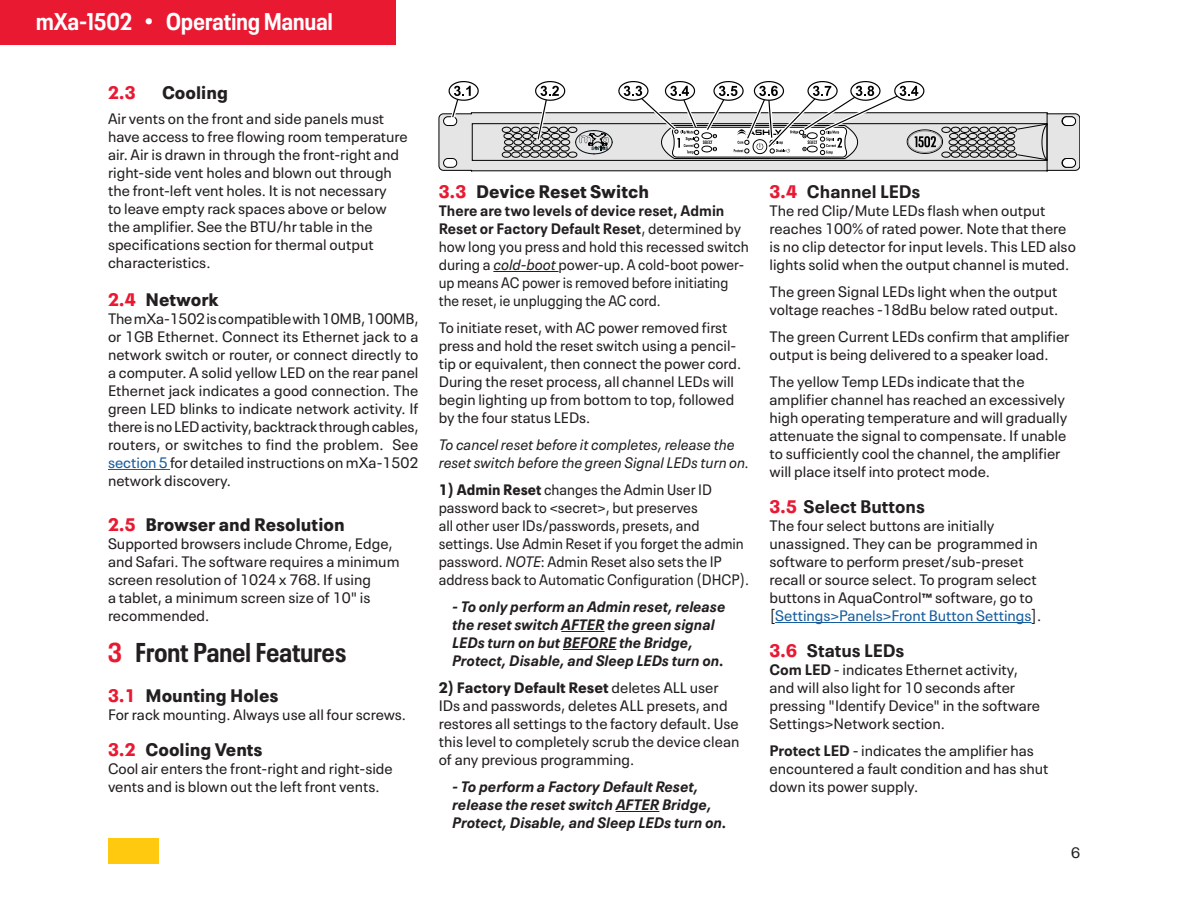
<style>
.page{position:relative;width:1188px;height:918px;background:#fff}
.page>*{position:absolute;margin:0;border:0;box-sizing:border-box;transform-origin:0 0}
.Section_Heads{font:700 condensed 27px "Neue Plak";letter-spacing:.01em;color:#231f20}
.t1{font:700 condensed 24px "Neue Plak";letter-spacing:.01em;color:#fff}
.Numbered_Subheads{font:900 18px "Neue Plak Text";color:#231f20}
.Numbered_Subheads-2{font:700 18px "Neue Plak Text";color:#231f20}
.Body_Lead_undr{font:900 18px "Neue Plak Text";color:#231f20}
.Body_Lead_undr-2{font:900 18px "Neue Plak Text";color:#e91932}
.Body_Lead_undr-3{font:15px/18px "Neue Plak Text";color:#231f20}
.Body_text{font:15px/18px "Neue Plak Text";color:#231f20;text-align:justify}
.Subhead_2{font:15px/18px "Neue Plak Text";color:#231f20}
.Body_Lead_undr-4{font:italic 700 15px/18px "Neue Plak Text";color:#231f20}
.Body_Lead_undr-5{font:15px/18px "Neue Plak Text";color:#231f20;scale:.95 1}
.Body_Lead_undr-6{font:italic 15px/18px "Neue Plak Text";color:#231f20;scale:.96 1}
.s1{color:#e91932}
.s2{color:#175d9e}
.s3{font-weight:700}
.s4{font-style:italic}
.s5{font-weight:900}
.s6{font-weight:900;color:#e91932}
.s7{font-family:"Calibri";font-weight:700}
</style>
<div class="page">
<hr style="left:108px;top:469px;width:62px;height:1px;background:#175d9e">
<hr style="left:493px;top:271px;width:66px;height:1px;background:#231f20">
<hr style="left:561px;top:631px;width:44px;height:1px;background:#231f20">
<hr style="left:563px;top:649px;width:53px;height:1px;background:#231f20">
<hr style="left:616px;top:811px;width:43px;height:1px;background:#231f20">
<hr style="left:775px;top:622px;width:257px;height:1px;background:#175d9e">
<svg style="left:439px;top:81px;width:641px;height:90px"></svg>
<div style="left:108px;top:838px;width:51px;height:26px;background:#fec90f"></div>
<div style="left:0;top:0;width:396px;height:45px;background:#e91932"></div>
<h2 class="t1" style="left:36px;top:3px;width:298px">mXa-1502 • Operating Manual</h2>
<p class="Body_Lead_undr-2" style="left:108px;top:78px;width:29px">2.3</p>
<p class="Body_Lead_undr" style="left:162px;top:78px;width:67px">Cooling</p>
<p class="Subhead_2" style="left:108px;top:108px;width:301px">Air vents on the front and side panels must have access to free flowing room temperature air. Air is drawn in through the front-right and right-side vent holes and blown out through the front-left vent holes. It is not necessary<br>to leave empty rack spaces above or below the amplifier. See the BTU/hr table in the specifications section for thermal output characteristics.</p>
<p class="Numbered_Subheads" style="left:108px;top:285px;width:112px"><span class="s1">2.4</span> Network</p>
<p class="Body_text" style="left:108px;top:308px;width:312px">The mXa-1502 is compatible with 10MB, 100MB, or 1GB Ethernet. Connect its Ethernet jack to a network switch or router, or connect directly to a computer. A solid yellow LED on the rear panel Ethernet jack indicates a good connection. The green LED blinks to indicate network activity. If there is no LED activity, backtrack through cables, routers, or switches to find the problem. See <span class="s2">section 5</span> for detailed instructions on mXa-1502 network discovery.</p>
<p class="Numbered_Subheads" style="left:108px;top:510px;width:238px"><span class="s1">2.5</span> Browser and Resolution</p>
<p class="Body_Lead_undr-3" style="left:108px;top:533px;width:293px">Supported browsers include Chrome, Edge, and Safari. The software requires a minimum screen resolution of 1024 x 768. If using<br>a tablet, a minimum screen size of 10" is recommended.</p>
<p class="Section_Heads" style="left:108px;top:632px;width:240px"><span class="s1">3</span> Front Panel Features</p>
<p class="Numbered_Subheads" style="left:108px;top:681px;width:172px"><span class="s1">3.1</span> Mounting Holes</p>
<p class="Body_Lead_undr-3" style="left:108px;top:704px;width:300px">For rack mounting. Always use all four screws.</p>
<p class="Numbered_Subheads" style="left:108px;top:735px;width:156px"><span class="s1">3.2</span> Cooling Vents</p>
<p class="Body_Lead_undr-3" style="left:108px;top:758px;width:286px">Cool air enters the front-right and right-side vents and is blown out the left front vents.</p>
<p class="Numbered_Subheads" style="left:439px;top:177px;width:212px"><span class="s1">3.3</span> Device Reset Switch</p>
<p class="Body_Lead_undr-3" style="left:439px;top:200px;width:312px"><span class="s3">There are two levels of device reset, Admin Reset or Factory Default Reset</span>, determined by how long you press and hold this recessed switch during a <span class="s4">cold-boot</span> power-up. A cold-boot power&shy;up means AC power is removed before initiating the reset, ie unplugging the AC cord.</p>
<p class="Body_Lead_undr-3" style="left:439px;top:317px;width:304px">To initiate reset, with AC power removed first press and hold the reset switch using a pencil&shy;tip or equivalent, then connect the power cord.<br>During the reset process, all channel LEDs will begin lighting up from bottom to top, followed by the four status LEDs.</p>
<p class="Body_Lead_undr-6" style="left:439px;top:434px;width:325px">To cancel reset before it completes, release the reset switch before the green Signal LEDs turn on.</p>
<p class="Body_Lead_undr-5" style="left:439px;top:479px;width:328px"><span class="s5">1) Admin Reset</span> changes the Admin User ID password back to &lt;secret&gt;, but preserves<br>all other user IDs/passwords, presets, and settings. Use Admin Reset if you forget the admin password. <span class="s4">NOTE</span>: Admin Reset also sets the IP address back to Automatic Configuration (DHCP).</p>
<p class="Body_Lead_undr-4" style="left:452px;top:596px;width:275px">- To only perform an Admin reset, release the reset switch AFTER the green signal LEDs turn on but BEFORE the Bridge, Protect, Disable, and Sleep LEDs turn on.</p>
<p class="Body_Lead_undr-3" style="left:439px;top:677px;width:302px"><span class="s5">2) Factory Default Reset</span> deletes ALL user IDs and passwords, deletes ALL presets, and restores all settings to the factory default. Use this level to completely scrub the device clean of any previous programming.</p>
<p class="Body_Lead_undr-4" style="left:452px;top:776px;width:276px">- To perform a Factory Default Reset, release the reset switch AFTER Bridge,<br>Protect, Disable, and Sleep LEDs turn on.</p>
<p class="Numbered_Subheads-2" style="left:770px;top:177px;width:153px"><span class="s6">3.4</span> Channel LEDs</p>
<p class="Body_Lead_undr-3" style="left:770px;top:200px;width:308px">The red Clip/Mute LEDs flash when output reaches 100% of rated power. Note that there is no clip detector for input levels. This LED also lights solid when the output channel is muted.</p>
<p class="Body_Lead_undr-3" style="left:770px;top:281px;width:290px">The green Signal LEDs light when the output voltage reaches -18dBu below rated output.</p>
<p class="Body_Lead_undr-3" style="left:770px;top:326px;width:302px">The green Current LEDs confirm that amplifier output is being delivered to a speaker load.</p>
<p class="Body_Lead_undr-3" style="left:770px;top:371px;width:299px">The yellow Temp LEDs indicate that the amplifier channel has reached an excessively high operating temperature and will gradually attenuate the signal to compensate. If unable to sufficiently cool the channel, the amplifier will place itself into protect mode.</p>
<p class="Numbered_Subheads-2" style="left:770px;top:492px;width:157px"><span class="s6">3.5</span> Select Buttons</p>
<p class="Body_Lead_undr-3" style="left:770px;top:515px;width:273px">The four select buttons are initially unassigned. They can be programmed in software to perform preset/sub-preset recall or source select. To program select buttons in AquaControl<span class="s7">™</span> software, go to [<span class="s2">Settings&gt;Panels&gt;Front Button Settings</span>].</p>
<p class="Numbered_Subheads-2" style="left:770px;top:636px;width:137px"><span class="s6">3.6</span> Status LEDs</p>
<p class="Body_Lead_undr-3" style="left:770px;top:659px;width:272px"><span class="s3">Com LED</span> - indicates Ethernet activity, and will also light for 10 seconds after pressing "Identify Device" in the software Settings&gt;Network section.</p>
<p class="Body_Lead_undr-3" style="left:770px;top:740px;width:280px"><span class="s3">Protect LED</span> - indicates the amplifier has encountered a fault condition and has shut down its power supply.</p>
<p class="Body_text" style="left:1071px;top:842px;width:10px">6</p>
</div>
